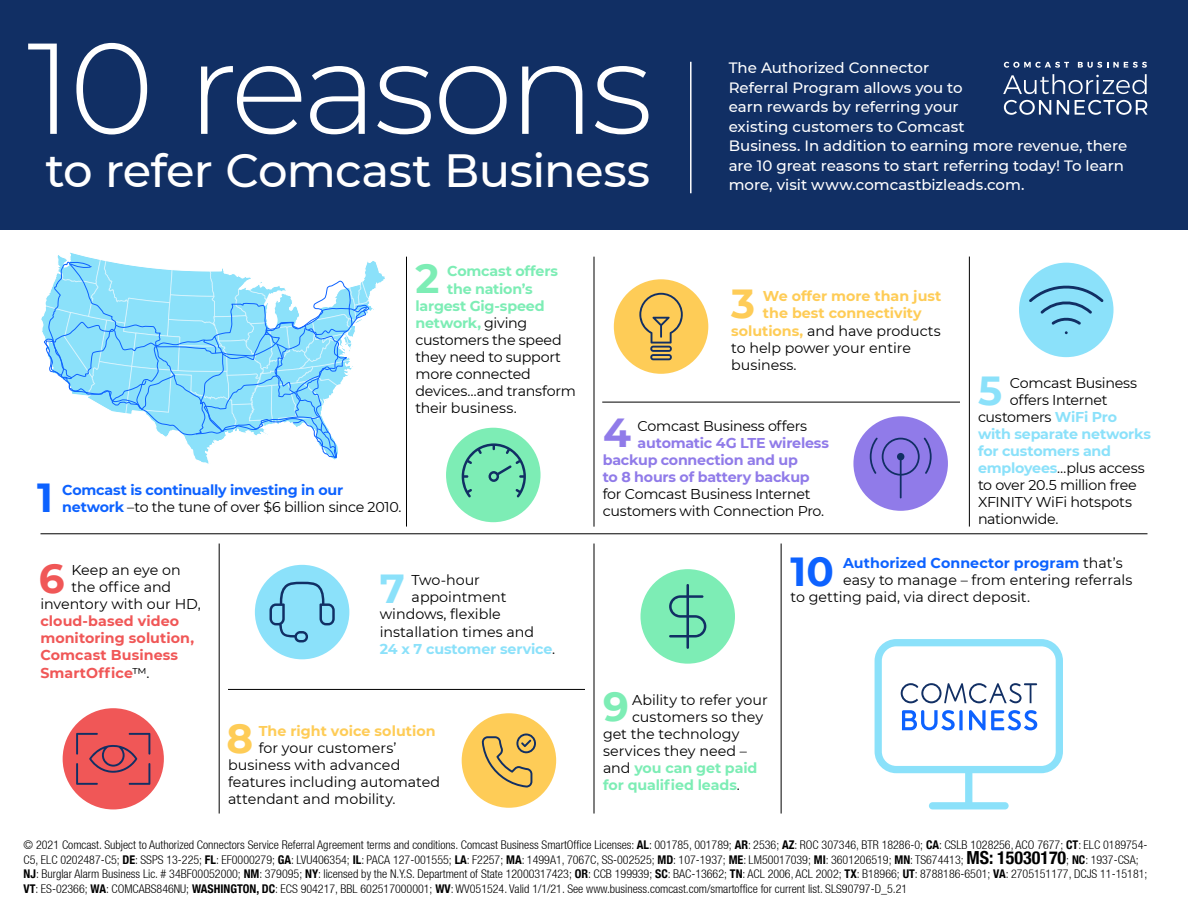
<style>
.page{position:relative;width:1188px;height:918px;background:#fff}
.page>*{position:absolute;margin:0;border:0;box-sizing:border-box;transform-origin:0 0}
.t1{font:300 129px "Montserrat";letter-spacing:-.03em;color:#fff}
.t2{font:500 46.5px "Montserrat";letter-spacing:-.015em;color:#fff}
.t3{font:700 40.5px "Montserrat";color:#0d62ff}
.t4{font:700 40.5px "Montserrat";color:#7dedb5}
.t5{font:700 40.5px "Montserrat";color:#fecc57}
.t6{font:700 40.5px "Montserrat";color:#8be1fa}
.t7{font:700 40.5px "Montserrat";color:#907be9}
.t8{font:700 40.5px "Montserrat";color:#f05757}
.t9{font:500 15px/19.5px "Montserrat";letter-spacing:-.005em;color:#fff}
.t10{font:14.25px/17.1px "Montserrat";letter-spacing:-.01em;color:#000}
.t11{font:700 14.25px/17.1px "Montserrat";letter-spacing:-.01em;color:#0d62ff}
.t12{font:700 14.25px "Montserrat";letter-spacing:-.01em;color:#7dedb5}
.t13{font:700 14.25px/17.1px "Montserrat";letter-spacing:.005em;color:#f05757}
.t14{font:700 14.25px "Montserrat";letter-spacing:-.015em;color:#907be9}
.t15{font:700 14.25px "Montserrat";color:#fecc57}
.t16{font:700 14.25px "Montserrat";letter-spacing:-.015em;color:#8be1fa}
.t17{font:300 condensed 12px/14.5px "Helvetica Neue LT";color:#000}
.s1{font-weight:400;color:#000}
.s2{font-weight:700;color:#fecc57}
.s3{font-weight:700;color:#8be1fa}
.s4{font-family:"Helvetica Neue";font-weight:700}
.s5{font-family:"Helvetica Neue";font-weight:700;font-size:18px}
</style>
<div class="page">
<div style="left:63px;top:708px;width:101px;height:101px;background:#f05757;border-radius:50%"></div>
<div style="left:446px;top:428px;width:95px;height:94px;background:#7dedb5;border-radius:50%"></div>
<div style="left:0;top:0;width:1188px;height:230px;background:#112f64"></div>
<svg style="left:462px;top:443px;width:64px;height:55px"></svg>
<div style="left:614px;top:279px;width:94px;height:95px;background:#fecc57;border-radius:50%"></div>
<svg style="left:639px;top:293px;width:44px;height:67px"></svg>
<div style="left:853px;top:416px;width:95px;height:95px;background:#907be9;border-radius:50%"></div>
<svg style="left:870px;top:438px;width:62px;height:60px"></svg>
<div style="left:1019px;top:263px;width:95px;height:94px;background:#8be1fa;border-radius:50%"></div>
<svg style="left:1029px;top:285px;width:75px;height:49px"></svg>
<svg style="left:76px;top:733px;width:74px;height:52px"></svg>
<div style="left:641px;top:569px;width:94px;height:95px;background:#7dedb5;border-radius:50%"></div>
<div style="left:255px;top:565px;width:94px;height:94px;background:#8be1fa;border-radius:50%"></div>
<div style="left:462px;top:713px;width:94px;height:95px;background:#fecc57;border-radius:50%"></div>
<svg style="left:41px;top:252px;width:344px;height:212px"></svg>
<hr style="left:40px;top:533px;width:1108px;height:1px;background:#000">
<hr style="left:406px;top:257px;width:1px;height:270px;background:#000">
<hr style="left:969px;top:257px;width:1px;height:270px;background:#000">
<hr style="left:594px;top:257px;width:1px;height:270px;background:#000">
<hr style="left:781px;top:544px;width:1px;height:270px;background:#000">
<hr style="left:594px;top:544px;width:1px;height:270px;background:#000">
<hr style="left:219px;top:544px;width:1px;height:270px;background:#000">
<hr style="left:228px;top:689px;width:357px;height:1px;background:#000">
<hr style="left:602px;top:402px;width:358px;height:1px;background:#000">
<svg style="left:1003px;top:74px;width:144px;height:20px"></svg>
<svg style="left:1004px;top:100px;width:47px;height:15px"></svg>
<svg style="left:1057px;top:100px;width:12px;height:15px"></svg>
<svg style="left:1075px;top:100px;width:73px;height:15px"></svg>
<svg style="left:1004px;top:62px;width:65px;height:6px"></svg>
<svg style="left:1078px;top:62px;width:69px;height:6px"></svg>
<hr style="left:690px;top:62px;width:2px;height:131px;background:#fff">
<svg style="left:875px;top:639px;width:188px;height:170px"></svg>
<svg style="left:669px;top:584px;width:37px;height:65px"></svg>
<svg style="left:270px;top:582px;width:65px;height:60px"></svg>
<svg style="left:482px;top:734px;width:54px;height:54px"></svg>
<p class="t1" style="left:27px;top:0;width:627px">10 reasons</p>
<p class="t2" style="left:45px;top:138px;width:606px">to refer Comcast Business</p>
<p class="t9" style="left:729px;top:58px;width:400px">The Authorized Connector<br>Referral Program allows you to<br>earn rewards by referring your<br>existing customers to Comcast<br>Business. In addition to earning more revenue, there are 10 great reasons to start referring today! To learn more, visit www.comcastbizleads.com.</p>
<p class="t4" style="left:416px;top:250px;width:25px">2</p>
<p class="t12" style="left:447px;top:261px;width:112px">Comcast offers</p>
<p class="t12" style="left:447px;top:278px;width:87px">the nation’s</p>
<p class="t12" style="left:416px;top:295px;width:131px">largest Gig-speed</p>
<p class="t12" style="left:416px;top:312px;width:113px">network, <span class="s1">giving</span></p>
<p class="t10" style="left:416px;top:331px;width:148px">customers the speed</p>
<p class="t10" style="left:416px;top:348px;width:147px">they need to support</p>
<p class="t10" style="left:416px;top:365px;width:117px">more connected</p>
<p class="t10" style="left:416px;top:382px;width:162px">devices…and transform</p>
<p class="t10" style="left:416px;top:399px;width:103px">their business.</p>
<p class="t3" style="left:37px;top:468px;width:17px">1</p>
<p class="t11" style="left:62px;top:480px;width:341px">Comcast is continually investing in our network <span class="s1">–to the tune of over $6 billion since 2010.</span></p>
<p class="t5" style="left:731px;top:275px;width:25px">3</p>
<p class="t15" style="left:763px;top:286px;width:180px">We offer more than just</p>
<p class="t15" style="left:763px;top:303px;width:160px">the best connectivity</p>
<p class="t10" style="left:731px;top:321px;width:211px"><span class="s2">solutions,</span> and have products</p>
<p class="t10" style="left:731px;top:339px;width:181px">to help power your entire</p>
<p class="t10" style="left:731px;top:356px;width:67px">business.</p>
<p class="t7" style="left:603px;top:404px;width:29px">4</p>
<p class="t10" style="left:638px;top:417px;width:171px">Comcast Business offers</p>
<p class="t14" style="left:638px;top:432px;width:193px">automatic 4G LTE wireless</p>
<p class="t14" style="left:603px;top:450px;width:197px">backup connection and up</p>
<p class="t14" style="left:603px;top:467px;width:209px">to 8 hours of battery backup</p>
<p class="t10" style="left:603px;top:485px;width:209px">for Comcast Business Internet</p>
<p class="t10" style="left:603px;top:502px;width:223px">customers with Connection Pro.</p>
<p class="t6" style="left:978px;top:362px;width:26px">5</p>
<p class="t10" style="left:1010px;top:373px;width:129px">Comcast Business</p>
<p class="t10" style="left:1010px;top:391px;width:99px">offers Internet</p>
<p class="t10" style="left:978px;top:408px;width:141px">customers <span class="s3">WiFi Pro</span></p>
<p class="t16" style="left:978px;top:424px;width:174px">with separate networks</p>
<p class="t16" style="left:978px;top:441px;width:135px">for customers and</p>
<p class="t10" style="left:978px;top:459px;width:168px"><span class="s3">employees</span>…plus access</p>
<p class="t10" style="left:978px;top:476px;width:160px">to over 20.5 million free</p>
<p class="t10" style="left:978px;top:493px;width:156px">XFINITY WiFi hotspots</p>
<p class="t10" style="left:978px;top:510px;width:82px">nationwide.</p>
<p class="t11" style="left:843px;top:554px;width:281px">Authorized Connector program <span class="s1">that’s</span></p>
<p class="t10" style="left:843px;top:571px;width:291px">easy to manage – from entering referrals</p>
<p class="t10" style="left:791px;top:588px;width:241px">to getting paid, via direct deposit.</p>
<p class="t10" style="left:71px;top:561px;width:111px">Keep an eye on the office and</p>
<p class="t3" style="left:791px;top:542px;width:45px">10</p>
<p class="t13" style="left:40px;top:595px;width:162px"><span class="s1">inventory with our HD, </span>cloud-based video monitoring solution,<br>Comcast Business<br>SmartOffice<span class="s1">™.</span></p>
<p class="t8" style="left:39px;top:549px;width:27px">6</p>
<p class="t6" style="left:380px;top:559px;width:27px">7</p>
<p class="t10" style="left:412px;top:571px;width:70px">Two-hour</p>
<p class="t10" style="left:412px;top:588px;width:97px">appointment</p>
<p class="t10" style="left:380px;top:605px;width:123px">windows, flexible</p>
<p class="t10" style="left:380px;top:622px;width:156px">installation times and</p>
<p class="t16" style="left:380px;top:638px;width:177px">24 x 7 customer service<span class="s1">.</span></p>
<p class="t5" style="left:227px;top:709px;width:28px">8</p>
<p class="t15" style="left:259px;top:721px;width:179px">The right voice solution</p>
<p class="t10" style="left:259px;top:739px;width:139px">for your customers’</p>
<p class="t10" style="left:228px;top:756px;width:174px">business with advanced</p>
<p class="t10" style="left:228px;top:773px;width:214px">features including automated</p>
<p class="t10" style="left:228px;top:790px;width:169px">attendant and mobility.</p>
<p class="t4" style="left:603px;top:677px;width:27px">9</p>
<p class="t10" style="left:632px;top:691px;width:137px">Ability to refer your</p>
<p class="t10" style="left:632px;top:708px;width:133px">customers so they</p>
<p class="t10" style="left:603px;top:725px;width:138px">get the technology</p>
<p class="t10" style="left:603px;top:742px;width:146px">services they need –</p>
<p class="t12" style="left:603px;top:758px;width:156px"><span class="s1">and</span> you can get paid</p>
<p class="t12" style="left:603px;top:775px;width:138px">for qualified leads<span class="s1">.</span></p>
<p class="t17" style="left:24px;top:837px;width:1125px">© 2021 Comcast. Subject to Authorized Connectors Service Referral Agreement terms and conditions. Comcast Business SmartOffice Licenses: <span class="s4">AL</span>: 001785, 001789; <span class="s4">AR</span>: 2536; <span class="s4">AZ</span>: ROC 307346, BTR 18286-0; <span class="s4">CA</span>: CSLB 1028256, ACO 7677; <span class="s4">CT</span>: ELC 0189754- C5, ELC 0202487-C5; <span class="s4">DE</span>: SSPS 13-225; <span class="s4">FL</span>: EF0000279; <span class="s4">GA</span>: LVU406354; <span class="s4">IL</span>: PACA 127-001555; <span class="s4">LA</span>: F2257; <span class="s4">MA</span>: 1499A1, 7067C, SS-002525; <span class="s4">MD</span>: 107-1937; <span class="s4">ME</span>: LM50017039; <span class="s4">MI</span>: 3601206519; <span class="s4">MN</span>: TS674413; <span class="s5">MS: 15030170</span>; <span class="s4">NC</span>: 1937-CSA; <span class="s4">NJ</span>: Burglar Alarm Business Lic. # 34BF00052000; <span class="s4">NM</span>: 379095; <span class="s4">NY</span>: licensed by the N.Y.S. Department of State 12000317423; <span class="s4">OR</span>: CCB 199939; <span class="s4">SC</span>: BAC-13662; <span class="s4">TN</span>: ACL 2006, ACL 2002; <span class="s4">TX</span>: B18966; <span class="s4">UT</span>: 8788186-6501; <span class="s4">VA</span>: 2705151177, DCJS 11-15181; <span class="s4">VT</span>: ES-02366; <span class="s4">WA</span>: COMCABS846NU; <span class="s4">WASHINGTON, DC</span>: ECS 904217, BBL 602517000001; <span class="s4">WV</span>: WV051524. Valid 1/1/21. See www.business.comcast.com/smartoffice for current list. SLS90797-D_5.21</p>
</div>
